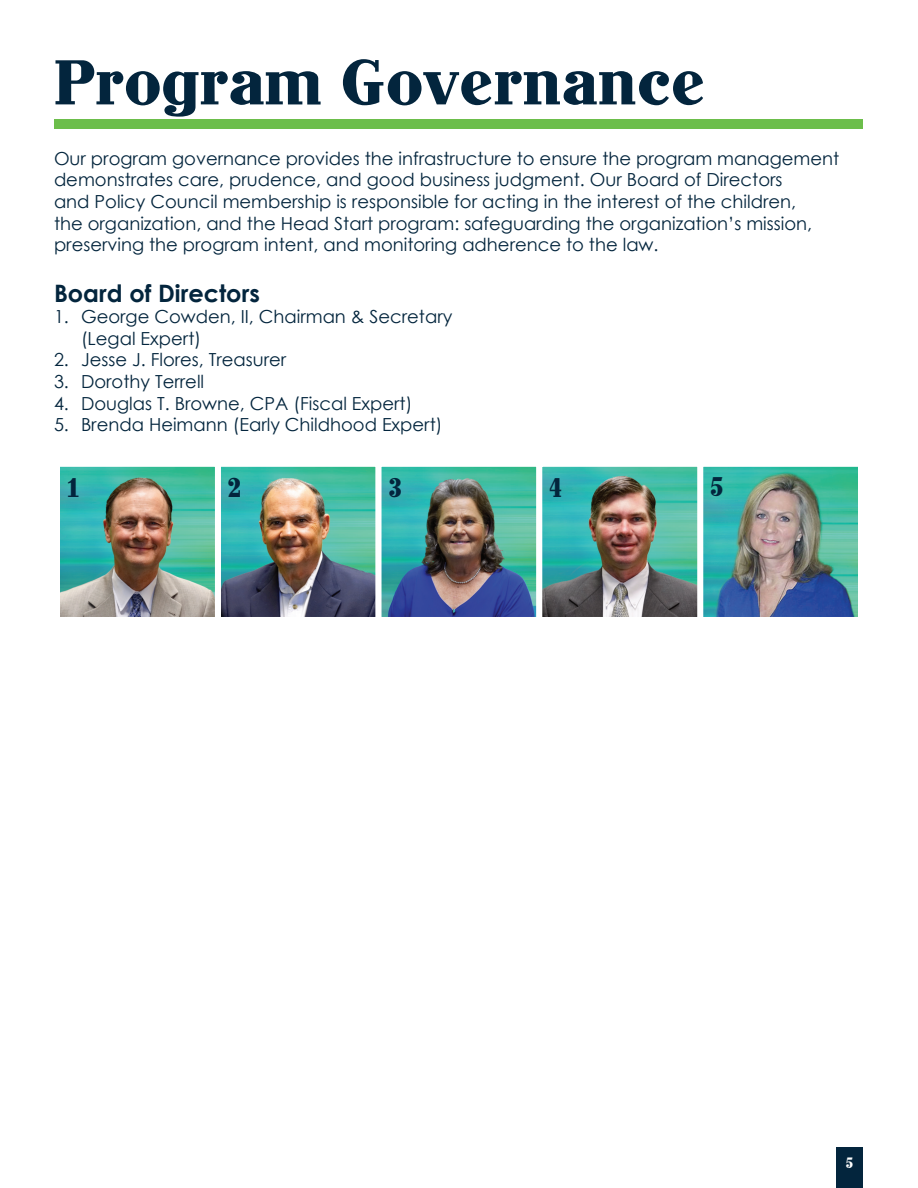
<style>
.page{position:relative;width:918px;height:1188px;background:#fff}
.page>*{position:absolute;margin:0;border:0;box-sizing:border-box;transform-origin:0 0}
.t1{font:500 63px "John Hancock CP";color:#03253d}
.t2{font:500 27px "John Hancock CP";color:#03253d}
.t3{font:700 24px "Century Gothic";color:#03253d}
.t4{font:18px/21.6px "Century Gothic";color:#03253d}
.t5{font:500 15px "John Hancock CP";color:#fff}
</style>
<div class="page">
<div style="left:836px;top:1148px;width:27px;height:40px;background:#03253d"></div>
<div style="left:55px;top:120px;width:808px;height:9px;background:#6cbe4b"></div>
<img style="left:222px;top:468px;width:153px;height:148px">
<div style="left:215px;top:461px;width:167px;height:162px;border:6px solid #fff"></div>
<img style="left:383px;top:468px;width:152px;height:148px">
<div style="left:376px;top:461px;width:166px;height:162px;border:6px solid #fff"></div>
<img style="left:61px;top:468px;width:153px;height:148px">
<div style="left:54px;top:461px;width:167px;height:162px;border:6px solid #fff"></div>
<img style="left:704px;top:468px;width:153px;height:148px">
<div style="left:697px;top:461px;width:167px;height:162px;border:6px solid #fff"></div>
<img style="left:543px;top:468px;width:153px;height:148px">
<div style="left:536px;top:461px;width:167px;height:162px;border:6px solid #fff"></div>
<h1 class="t1" style="left:54px;top:47px;width:653px">Program Governance</h1>
<p class="t4" style="left:54px;top:147px;width:787px">Our program governance provides the infrastructure to ensure the program management demonstrates care, prudence, and good business judgment. Our Board of Directors<br>and Policy Council membership is responsible for acting in the interest of the children,<br>the organization, and the Head Start program: safeguarding the organization’s mission, preserving the program intent, and monitoring adherence to the law.</p>
<h3 class="t3" style="left:54px;top:275px;width:207px">Board of Directors</h3>
<p class="t4" style="left:81px;top:306px;width:373px;text-indent:-27px">1. George Cowden, II, Chairman &amp; Secretary (Legal Expert)</p>
<p class="t4" style="left:54px;top:349px;width:234px">2. Jesse J. Flores, Treasurer</p>
<p class="t4" style="left:54px;top:370px;width:152px">3. Dorothy Terrell</p>
<p class="t4" style="left:54px;top:392px;width:360px">4. Douglas T. Browne, CPA (Fiscal Expert)</p>
<p class="t4" style="left:54px;top:414px;width:390px">5. Brenda Heimann (Early Childhood Expert)</p>
<h2 class="t2" style="left:67px;top:473px;width:14px">1</h2>
<h2 class="t2" style="left:228px;top:473px;width:15px">2</h2>
<h2 class="t2" style="left:389px;top:472px;width:15px">3</h2>
<h2 class="t2" style="left:550px;top:472px;width:14px">4</h2>
<h2 class="t2" style="left:710px;top:472px;width:15px">5</h2>
<p class="t5" style="left:846px;top:1154px;width:9px">5</p>
</div>
